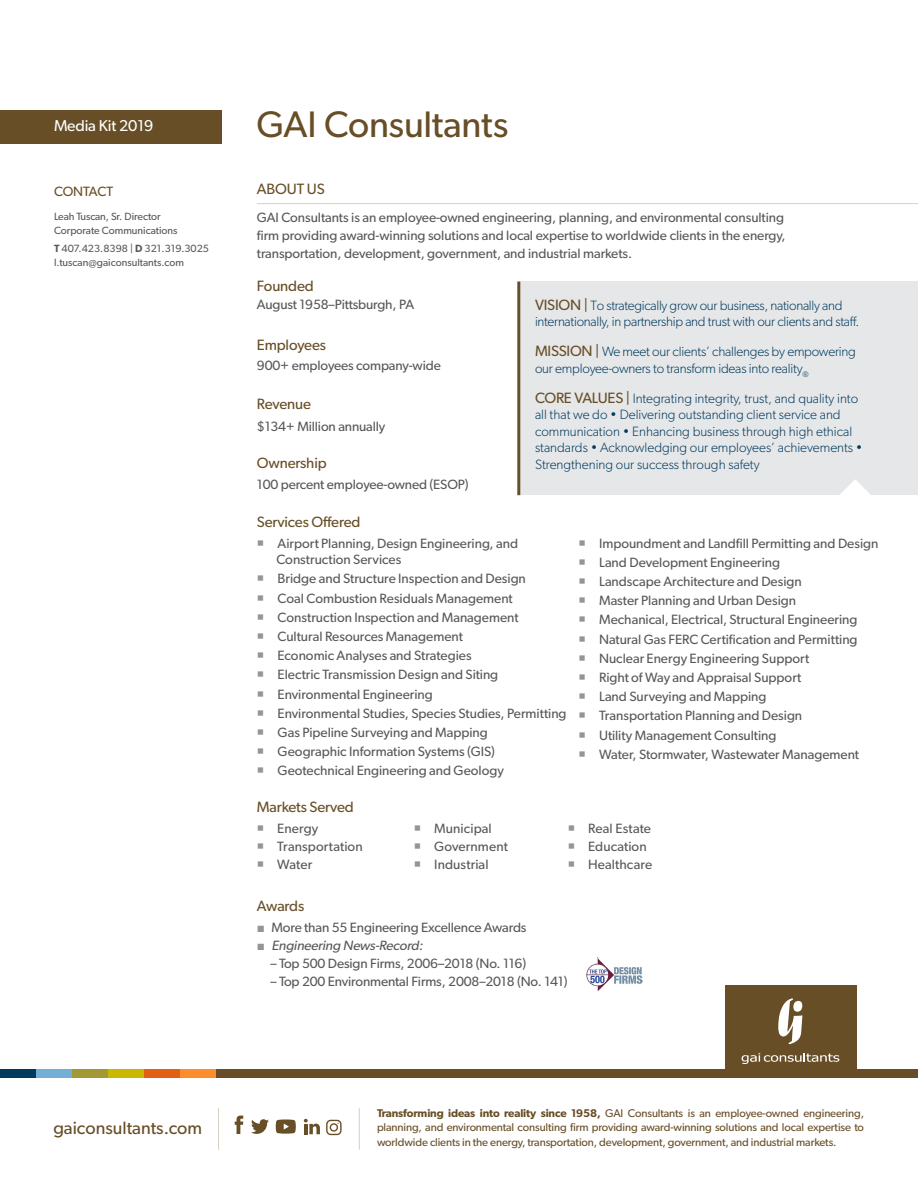
<style>
.page{position:relative;width:918px;height:1188px;background:#fff}
.page>*{position:absolute;margin:0;border:0;box-sizing:border-box;transform-origin:0 0}
.Page_Title{font:37.05px "Gibson";letter-spacing:-.005em;color:#674e26}
.t1{font:17.85px "Gibson";color:#674e26}
.text{font:15.75px "Gibson";letter-spacing:-.01em;color:#fff}
.t2{font:15px "Gibson";letter-spacing:-.01em;color:#674e26}
.t3{font:13.5px/18px "Gibson";color:#57585a}
.t4{font:300 13.5px/16.5px "Gibson";color:#003a5d}
.t5{font:300 13.5px/16.5px "Gibson";letter-spacing:-.02em;color:#003a5d}
.t6{font:italic 13.5px "Gibson";color:#57585a}
.t7{font:13.5px "Gibson";letter-spacing:-.01em;color:#674e26}
.t8{font:11.25px/14.2px "Gibson";letter-spacing:-.01em;color:#674e26;text-align:justify}
.t9{font:10.5px/13.5px "Gibson";color:#57585a}
.s1{font-weight:600}
.s2{font-weight:400;font-size:15px;color:#674e26}
.s3{font-family:"Arial";color:#939598}
.s4{font-family:"Arial";font-style:normal;color:#939598}
</style>
<div class="page">
<svg style="left:326px;top:1120px;width:16px;height:15px"></svg>
<svg style="left:304px;top:1119px;width:16px;height:15px"></svg>
<svg style="left:251px;top:1119px;width:18px;height:15px"></svg>
<svg style="left:235px;top:1116px;width:8px;height:18px"></svg>
<svg style="left:276px;top:1120px;width:20px;height:14px"></svg>
<hr style="left:359px;top:1108px;width:1px;height:42px;background:#dad1c5">
<hr style="left:218px;top:1108px;width:1px;height:42px;background:#dad1c5">
<hr style="left:257px;top:203px;width:661px;height:1px;background:#dad1c5">
<div style="left:519px;top:282px;width:399px;height:213px;background:#e6e7e9"></div>
<div style="left:0;top:110px;width:222px;height:33px;background:#674e26"></div>
<div style="left:725px;top:985px;width:131px;height:87px;background:#674e26"></div>
<svg style="left:840px;top:480px;width:31px;height:15px"></svg>
<svg style="left:778px;top:998px;width:24px;height:46px"></svg>
<svg style="left:742px;top:1053px;width:97px;height:11px"></svg>
<hr style="left:517px;top:282px;width:3px;height:213px;background:#674e26">
<div style="left:216px;top:1070px;width:702px;height:8px;background:#674e26"></div>
<div style="left:0;top:1070px;width:36px;height:8px;background:#003a5d"></div>
<div style="left:36px;top:1070px;width:36px;height:8px;background:#73aed4"></div>
<div style="left:72px;top:1070px;width:36px;height:8px;background:#a29934"></div>
<div style="left:108px;top:1070px;width:36px;height:8px;background:#cab700"></div>
<div style="left:144px;top:1070px;width:36px;height:8px;background:#e25f14"></div>
<div style="left:180px;top:1070px;width:36px;height:8px;background:#ff8c2b"></div>
<img style="left:587px;top:957px;width:56px;height:34px">
<p class="text" style="left:54px;top:116px;width:101px">Media Kit 2019</p>
<p class="Page_Title" style="left:256px;top:102px;width:253px">GAI Consultants</p>
<p class="t7" style="left:54px;top:183px;width:61px">CONTACT</p>
<p class="t9" style="left:54px;top:210px;width:125px">Leah Tuscan, Sr. Director<br>Corporate Communications</p>
<p class="t9" style="left:54px;top:242px;width:157px"><span class="s1">T</span> 407.423.8398 | <span class="s1">D</span> 321.319.3025 l.tuscan@gaiconsultants.com</p>
<h2 class="t1" style="left:53px;top:1117px;width:150px">gaiconsultants.com</h2>
<p class="t2" style="left:257px;top:180px;width:69px">ABOUT US</p>
<p class="t3" style="left:257px;top:208px;width:530px;text-align:justify">GAI Consultants is an employee-owned engineering, planning, and environmental consulting firm providing award-winning solutions and local expertise to worldwide clients in the energy, transportation, development, government, and industrial markets.</p>
<p class="t2" style="left:257px;top:276px;width:58px">Founded</p>
<p class="t3" style="left:257px;top:295px;width:159px">August 1958–Pittsburgh, PA</p>
<p class="t2" style="left:257px;top:335px;width:71px">Employees</p>
<p class="t3" style="left:257px;top:356px;width:185px">900+ employees company-wide</p>
<p class="t2" style="left:257px;top:394px;width:56px">Revenue</p>
<p class="t3" style="left:257px;top:417px;width:130px">$134+ Million annually</p>
<p class="t2" style="left:257px;top:453px;width:71px">Ownership</p>
<p class="t3" style="left:257px;top:475px;width:213px">100 percent employee-owned (ESOP)</p>
<p class="t2" style="left:257px;top:513px;width:105px">Services Offered</p>
<p class="t5" style="left:535px;top:297px;width:326px"><span class="s2">VISION |</span> To strategically grow our business, nationally and internationally, in partnership and trust with our clients and staff.</p>
<p class="t4" style="left:535px;top:343px;width:322px"><span class="s2">MISSION |</span> We meet our clients’ challenges by empowering our employee-owners to transform ideas into reality<sub>®</sub></p>
<p class="t4" style="left:535px;top:390px;width:329px"><span class="s2">CORE VALUES |</span> Integrating integrity, trust, and quality into all that we do • Delivering outstanding client service and communication • Enhancing business through high ethical standards • Acknowledging our employees’ achievements • Strengthening our success through safety</p>
<p class="t3" style="left:276px;top:535px;width:243px;line-height:16.5px">Airport Planning, Design Engineering, and<br>Construction Services</p>
<p class="t3" style="left:278px;top:569px;width:250px">Bridge and Structure Inspection and Design</p>
<p class="t3" style="left:278px;top:589px;width:237px">Coal Combustion Residuals Management</p>
<p class="t3" style="left:278px;top:608px;width:243px">Construction Inspection and Management</p>
<p class="t3" style="left:278px;top:627px;width:187px">Cultural Resources Management</p>
<p class="t3" style="left:278px;top:646px;width:195px">Economic Analyses and Strategies</p>
<p class="t3" style="left:278px;top:665px;width:222px">Electric Transmission Design and Siting</p>
<p class="t3" style="left:278px;top:685px;width:157px">Environmental Engineering</p>
<p class="t3" style="left:278px;top:704px;width:291px">Environmental Studies, Species Studies, Permitting</p>
<p class="t3" style="left:278px;top:723px;width:212px">Gas Pipeline Surveying and Mapping</p>
<p class="t3" style="left:278px;top:742px;width:219px">Geographic Information Systems (GIS)</p>
<p class="t3" style="left:278px;top:761px;width:228px">Geotechnical Engineering and Geology</p>
<p class="t2" style="left:257px;top:798px;width:98px">Markets Served</p>
<p class="t3" style="left:277px;top:819px;width:43px">Energy</p>
<p class="t3" style="left:277px;top:837px;width:87px">Transportation</p>
<p class="t3" style="left:277px;top:855px;width:37px">Water</p>
<p class="t2" style="left:257px;top:897px;width:49px">Awards</p>
<p class="t3" style="left:434px;top:819px;width:59px">Municipal</p>
<p class="t3" style="left:434px;top:837px;width:75px">Government</p>
<p class="t3" style="left:434px;top:855px;width:56px">Industrial</p>
<p class="t3" style="left:257px;top:918px;width:271px"><span class="s3">■</span> More than 55 Engineering Excellence Awards</p>
<p class="t6" style="left:257px;top:937px;width:170px"><span class="s4">■</span> Engineering News-Record:</p>
<p class="t3" style="left:270px;top:954px;width:257px">– Top 500 Design Firms, 2006–2018 (No. 116)</p>
<p class="t3" style="left:270px;top:972px;width:299px">– Top 200 Environmental Firms, 2008–2018 (No. 141)</p>
<p class="t3" style="left:599px;top:534px;width:281px">Impoundment and Landfill Permitting and Design</p>
<p class="t3" style="left:599px;top:553px;width:183px">Land Development Engineering</p>
<p class="t3" style="left:599px;top:572px;width:204px">Landscape Architecture and Design</p>
<p class="t3" style="left:599px;top:591px;width:199px">Master Planning and Urban Design</p>
<p class="t3" style="left:599px;top:611px;width:260px">Mechanical, Electrical, Structural Engineering</p>
<p class="t3" style="left:599px;top:630px;width:260px">Natural Gas FERC Certification and Permitting</p>
<p class="t3" style="left:599px;top:649px;width:212px">Nuclear Energy Engineering Support</p>
<p class="t3" style="left:599px;top:668px;width:204px">Right of Way and Appraisal Support</p>
<p class="t3" style="left:599px;top:687px;width:169px">Land Surveying and Mapping</p>
<p class="t3" style="left:599px;top:707px;width:205px">Transportation Planning and Design</p>
<p class="t3" style="left:599px;top:726px;width:179px">Utility Management Consulting</p>
<p class="t3" style="left:599px;top:745px;width:262px">Water, Stormwater, Wastewater Management</p>
<p class="t3" style="left:588px;top:819px;width:64px">Real Estate</p>
<p class="t3" style="left:588px;top:837px;width:60px">Education</p>
<p class="t3" style="left:588px;top:855px;width:66px">Healthcare</p>
<p class="t8" style="left:377px;top:1106px;width:489px"><span class="s1">Transforming ideas into reality since 1958,</span> GAI Consultants is an employee-owned engineering, planning, and environmental consulting firm providing award-winning solutions and local expertise to worldwide clients in the energy, transportation, development, government, and industrial markets.</p>
</div>
